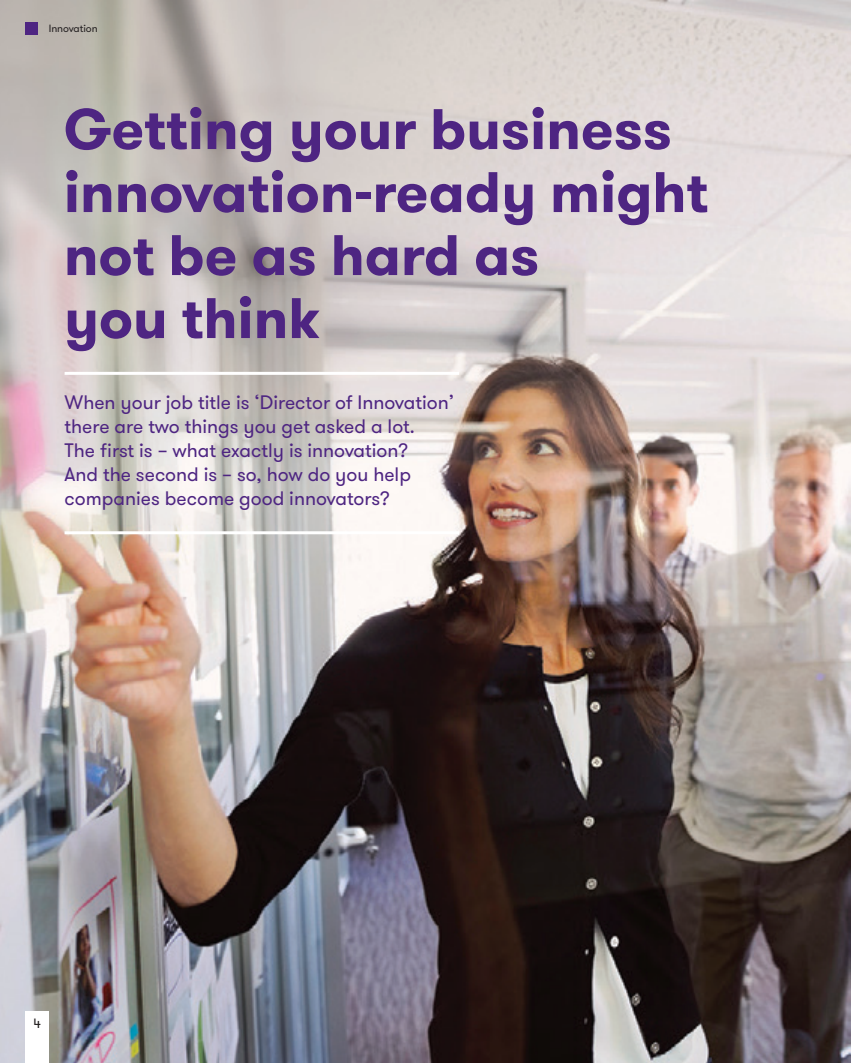
<style>
.page{position:relative;width:851px;height:1063px;background:#fff}
.page>*{position:absolute;margin:0;border:0;box-sizing:border-box;transform-origin:0 0}
.Heading{font:700 57px "GT Walsheim Pro";color:#4e2582}
.Opening_paragraph{font:19.5px/24px "GT Walsheim Pro";color:#4e2582}
.t1{font:13.5px "GT Walsheim Pro";color:#231f20}
.t2{font:10.5px "GT Walsheim Pro";color:#231f20}
</style>
<div class="page">
<img style="left:0;top:0;width:850px;height:1063px">
<hr style="left:65px;top:372px;width:394px;height:3px;background:#fff">
<hr style="left:65px;top:531px;width:394px;height:3px;background:#fff">
<div style="left:26px;top:22px;width:12px;height:13px;background:#4e2582"></div>
<div style="left:26px;top:1011px;width:23px;height:52px;background:#fff"></div>
<p class="t2" style="left:49px;top:22px;width:51px">Innovation</p>
<p class="Heading" style="left:64px;top:92px;width:609px">Getting your business</p>
<p class="Heading" style="left:64px;top:155px;width:645px">innovation-ready might</p>
<p class="Heading" style="left:64px;top:218px;width:477px">not be as hard as</p>
<p class="Heading" style="left:64px;top:281px;width:257px">you think</p>
<p class="Opening_paragraph" style="left:65px;top:390px;width:391px">When your job title is ‘Director of Innovation’ there are two things you get asked a lot.</p>
<p class="Opening_paragraph" style="left:65px;top:438px;width:345px">The first is – what exactly is innovation?</p>
<p class="Opening_paragraph" style="left:65px;top:462px;width:348px">And the second is – so, how do you help companies become good innovators?</p>
<p class="t1" style="left:33px;top:1015px;width:9px">4</p>
</div>
